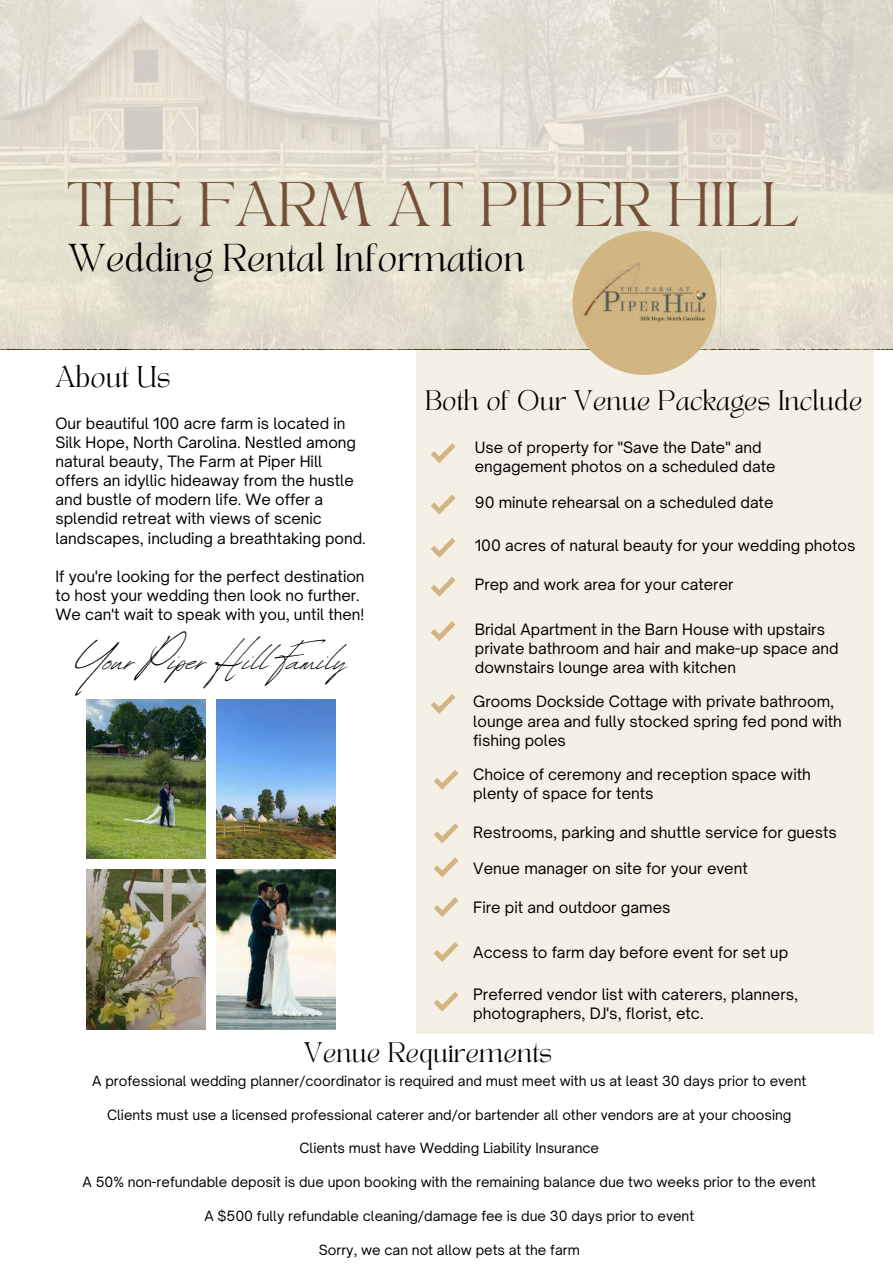
<style>
.page{position:relative;width:893px;height:1264px;background:#fff}
.page>*{position:absolute;margin:0;border:0;box-sizing:border-box;transform-origin:0 0}
.t1{font:49.5px "Revive 80 Signature";color:#000}
.t2{font:43.8px "TANAEGEAN";color:#764f39}
.t3{font:27.15px "TANAEGEAN";color:#000}
.t4{font:21px "TANAEGEAN";color:#000}
.t5{font:19.65px "TANAEGEAN";color:#000}
.t6{font:15px/19px "Open Sauce One";color:#000}
.t7{font:13.5px "Open Sauce One";color:#000}
</style>
<div class="page">
<img style="left:86px;top:699px;width:119px;height:159px">
<img style="left:217px;top:699px;width:119px;height:159px">
<img style="left:86px;top:869px;width:119px;height:160px">
<img style="left:217px;top:869px;width:119px;height:160px">
<svg style="left:0;top:0;width:892px;height:349px;background:#e2ded0"></svg>
<div style="left:416px;top:349px;width:457px;height:684px;background:#f5f0e6"></div>
<svg style="left:431px;top:577px;width:24px;height:20px"></svg>
<svg style="left:431px;top:494px;width:24px;height:20px"></svg>
<svg style="left:431px;top:621px;width:24px;height:20px"></svg>
<svg style="left:431px;top:538px;width:24px;height:20px"></svg>
<svg style="left:431px;top:694px;width:24px;height:20px"></svg>
<svg style="left:431px;top:443px;width:24px;height:20px"></svg>
<div style="left:572px;top:231px;width:144px;height:144px;background:#d1b582;border-radius:50%"></div>
<img style="left:575px;top:252px;width:145px;height:84px">
<svg style="left:434px;top:770px;width:24px;height:19px"></svg>
<svg style="left:434px;top:823px;width:24px;height:20px"></svg>
<svg style="left:434px;top:857px;width:24px;height:20px"></svg>
<svg style="left:434px;top:897px;width:24px;height:20px"></svg>
<svg style="left:434px;top:942px;width:24px;height:19px"></svg>
<svg style="left:434px;top:992px;width:24px;height:19px"></svg>
<h2 class="t2" style="left:68px;top:179px;width:731px">THE FARM AT PIPER HILL</h2>
<h3 class="t3" style="left:68px;top:242px;width:458px">Wedding Rental Information</h3>
<h3 class="t4" style="left:55px;top:365px;width:117px">About Us</h3>
<p class="t6" style="left:55px;top:413px;width:312px">Our beautiful 100 acre farm is located in Silk Hope, North Carolina. Nestled among natural beauty, The Farm at Piper Hill offers an idyllic hideaway from the hustle and bustle of modern life. We offer a splendid retreat with views of scenic landscapes, including a breathtaking pond.</p>
<p class="t6" style="left:55px;top:566px;width:310px">If you're looking for the perfect destination to host your wedding then look no further.<br>We can't wait to speak with you, until then!</p>
<h1 class="t1" style="left:75px;top:622px;width:274px">Your Piper Hil Family</h1>
<h3 class="t5" style="left:425px;top:389px;width:439px">Both of Our Venue Packages Include</h3>
<p class="t6" style="left:475px;top:437px;width:302px">Use of property for "Save the Date" and engagement photos on a scheduled date</p>
<p class="t6" style="left:475px;top:493px;width:300px">90 minute rehearsal on a scheduled date</p>
<p class="t6" style="left:475px;top:536px;width:382px">100 acres of natural beauty for your wedding photos</p>
<p class="t6" style="left:475px;top:575px;width:260px">Prep and work area for your caterer</p>
<p class="t6" style="left:475px;top:619px;width:365px">Bridal Apartment in the Barn House with upstairs private bathroom and hair and make-up space and downstairs lounge area with kitchen</p>
<p class="t6" style="left:473px;top:692px;width:370px">Grooms Dockside Cottage with private bathroom, lounge area and fully stocked spring fed pond with fishing poles</p>
<p class="t6" style="left:473px;top:764px;width:339px">Choice of ceremony and reception space with plenty of space for tents</p>
<p class="t6" style="left:473px;top:823px;width:365px">Restrooms, parking and shuttle service for guests</p>
<p class="t6" style="left:473px;top:858px;width:276px">Venue manager on site for your event</p>
<p class="t6" style="left:473px;top:898px;width:199px">Fire pit and outdoor games</p>
<p class="t6" style="left:473px;top:943px;width:316px">Access to farm day before event for set up</p>
<p class="t6" style="left:473px;top:984px;width:326px">Preferred vendor list with caterers, planners, photographers, DJ's, florist, etc.</p>
<h3 class="t5" style="left:304px;top:1040px;width:250px">Venue Requirements</h3>
<p class="t7" style="left:92px;top:1072px;width:715px">A professional wedding planner/coordinator is required and must meet with us at least 30 days prior to event</p>
<p class="t7" style="left:107px;top:1105px;width:685px">Clients must use a licensed professional caterer and/or bartender all other vendors are at your choosing</p>
<p class="t7" style="left:299px;top:1139px;width:301px">Clients must have Wedding Liability Insurance</p>
<p class="t7" style="left:83px;top:1173px;width:734px">A 50% non-refundable deposit is due upon booking with the remaining balance due two weeks prior to the event</p>
<p class="t7" style="left:204px;top:1207px;width:491px">A $500 fully refundable cleaning/damage fee is due 30 days prior to event</p>
<p class="t7" style="left:319px;top:1240px;width:262px">Sorry, we can not allow pets at the farm</p>
</div>
